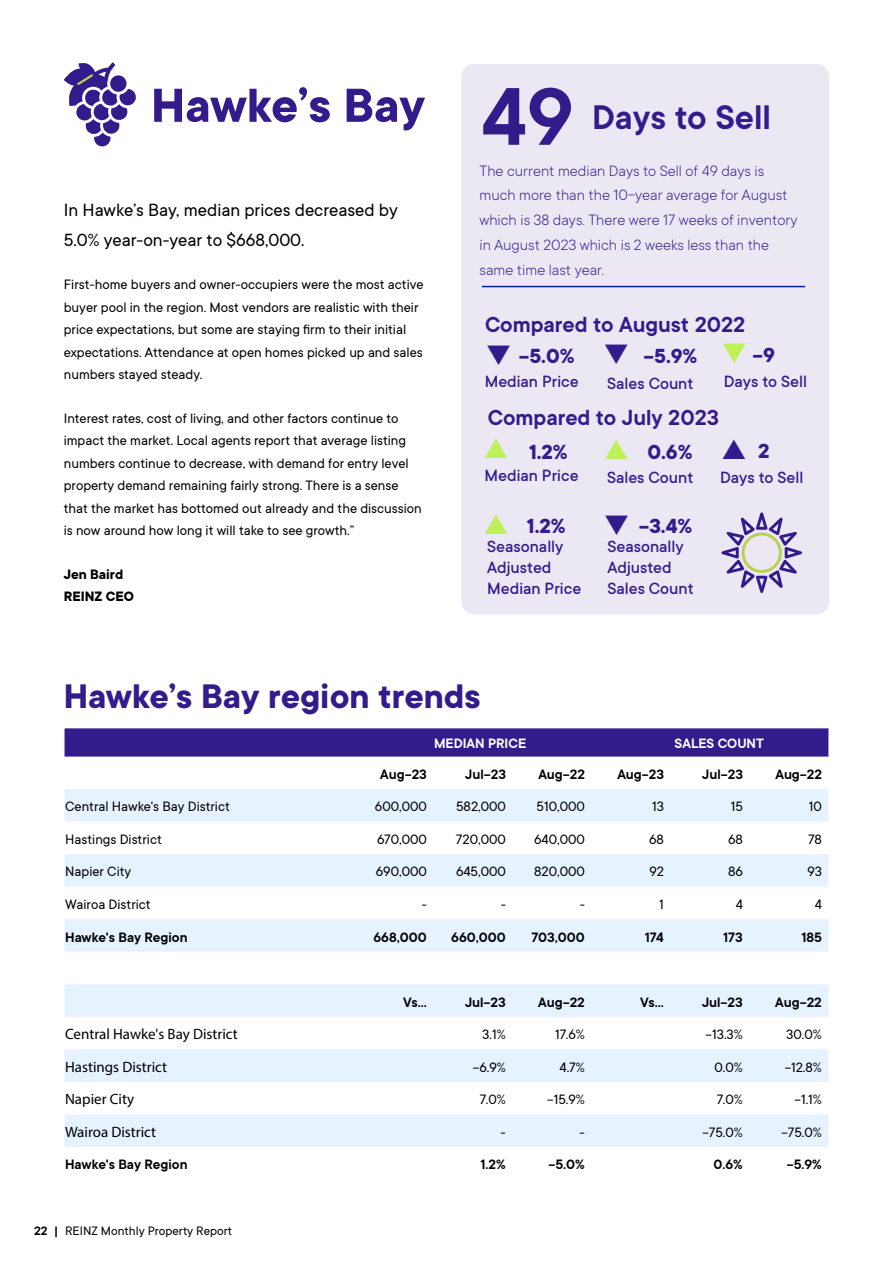
<style>
.page{position:relative;width:893px;height:1263px;background:#fff}
.page>*{position:absolute;margin:0;border:0;box-sizing:border-box;transform-origin:0 0}
.t1{font:600 90px "TT Commons";color:#331b8c}
.t2{font:700 52.5px "TT Commons";color:#331b8c}
.t3{font:600 37.65px "TT Commons";color:#331b8c}
.t4{font:700 37.5px "TT Commons";color:#331b8c}
.t5{font:600 24px "TT Commons";color:#331b8c}
.t6{font:700 22.5px "TT Commons";color:#331b8c}
.t7{font:19.5px/29.2px "TT Commons";color:#000}
.t8{font:500 18px/21px "TT Commons";color:#331b8c}
.t9{font:300 16.5px/24.8px "TT Commons";color:#331b8c}
.t10{font:15px/22.5px "TT Commons";color:#000}
.t11{font:600 15px "TT Commons";color:#000}
.t12{font:15px "Myriad Pro";color:#000}
.t13{font:600 15px "TT Commons";color:#fff}
.t14{font:700 15px/22.5px "TT Commons";color:#000}
.t15{font:13.5px "TT Commons";color:#000}
.s1{color:#bef05a}
.s2{font-weight:600}
</style>
<div class="page">
<svg style="left:64px;top:62px;width:72px;height:85px"></svg>
<div style="left:65px;top:728px;width:763px;height:29px;background:#331b8c"></div>
<svg style="left:65px;top:789px;width:763px;height:358px;fill:#e6f2ff"></svg>
<div style="left:461px;top:64px;width:368px;height:550px;background:#ebe8f4;border-radius:13px"></div>
<hr style="left:482px;top:286px;width:323px;height:1px;background:#031f8f">
<svg style="left:721px;top:512px;width:81px;height:81px"></svg>
<h2 class="t2" style="left:151px;top:76px;width:276px">Hawke’s Bay</h2>
<h3 class="t7" style="left:64px;top:196px;width:336px">In Hawke’s Bay, median prices decreased by<br>5.0% year-on-year to $668,000.</h3>
<p class="t10" style="left:64px;top:273px;width:361px">First-home buyers and owner-occupiers were the most active buyer pool in the region. Most vendors are realistic with their price expectations, but some are staying firm to their initial expectations. Attendance at open homes picked up and sales numbers stayed steady.</p>
<p class="t10" style="left:64px;top:407px;width:359px">Interest rates, cost of living, and other factors continue to impact the market. Local agents report that average listing numbers continue to decrease, with demand for entry level property demand remaining fairly strong. There is a sense that the market has bottomed out already and the discussion is now around how long it will take to see growth.”</p>
<p class="t14" style="left:64px;top:563px;width:72px">Jen Baird<br>REINZ CEO</p>
<h1 class="t1" style="left:481px;top:67px;width:94px">49</h1>
<p class="t9" style="left:479px;top:158px;width:319px">The current median Days to Sell of 49 days is much more than the 10-year average for August which is 38 days. There were 17 weeks of inventory in August 2023 which is 2 weeks less than the same time last year.</p>
<h3 class="t3" style="left:592px;top:97px;width:180px">Days to Sell</h3>
<h3 class="t5" style="left:485px;top:312px;width:262px">Compared to August 2022</h3>
<p class="t8" style="left:485px;top:371px;width:96px">Median Price</p>
<p class="t8" style="left:607px;top:373px;width:88px">Sales Count</p>
<p class="t8" style="left:724px;top:371px;width:85px">Days to Sell</p>
<h3 class="t6" style="left:485px;top:343px;width:291px">❑ -5.0% ❑ -5.9% <span class="s1">❑</span> -9</h3>
<h3 class="t5" style="left:488px;top:405px;width:233px">Compared to July 2023</h3>
<h3 class="t6" style="left:529px;top:440px;width:40px">1.2%</h3>
<h3 class="t6" style="left:647px;top:440px;width:47px">0.6%</h3>
<h3 class="t6" style="left:758px;top:439px;width:13px">2</h3>
<p class="t8" style="left:484px;top:465px;width:96px">Median Price</p>
<p class="t8" style="left:607px;top:467px;width:88px">Sales Count</p>
<p class="t8" style="left:720px;top:467px;width:85px">Days to Sell</p>
<h3 class="t6" style="left:527px;top:513px;width:40px">1.2%</h3>
<h3 class="t6" style="left:639px;top:513px;width:55px">-3.4%</h3>
<p class="t8" style="left:487px;top:536px;width:96px">Seasonally<br>Adjusted<br>Median Price</p>
<p class="t8" style="left:607px;top:536px;width:88px">Seasonally<br>Adjusted<br>Sales Count</p>
<h3 class="t4" style="left:64px;top:676px;width:419px">Hawke’s Bay region trends</h3>
<p class="t13" style="left:434px;top:735px;width:94px">MEDIAN PRICE</p>
<p class="t13" style="left:675px;top:735px;width:91px">SALES COUNT</p>
<p class="t11" style="left:380px;top:766px;width:48px">Aug-23</p>
<p class="t11" style="left:465px;top:766px;width:42px">Jul-23</p>
<p class="t11" style="left:538px;top:766px;width:48px">Aug-22</p>
<p class="t11" style="left:617px;top:766px;width:48px">Aug-23</p>
<p class="t11" style="left:702px;top:766px;width:42px">Jul-23</p>
<p class="t11" style="left:775px;top:766px;width:48px">Aug-22</p>
<p class="t10" style="left:65px;top:796px;width:166px">Central Hawke's Bay District</p>
<p class="t10" style="left:375px;top:796px;width:53px">600,000</p>
<p class="t10" style="left:456px;top:796px;width:51px">582,000</p>
<p class="t10" style="left:537px;top:796px;width:50px">510,000</p>
<p class="t10" style="left:652px;top:796px;width:13px">13</p>
<p class="t10" style="left:731px;top:796px;width:14px">15</p>
<p class="t10" style="left:809px;top:796px;width:15px">10</p>
<p class="t10" style="left:65px;top:828px;width:98px">Hastings District</p>
<p class="t10" style="left:377px;top:828px;width:51px">670,000</p>
<p class="t10" style="left:456px;top:828px;width:51px">720,000</p>
<p class="t10" style="left:534px;top:828px;width:52px">640,000</p>
<p class="t10" style="left:649px;top:828px;width:16px">68</p>
<p class="t10" style="left:728px;top:828px;width:16px">68</p>
<p class="t10" style="left:808px;top:828px;width:15px">78</p>
<p class="t10" style="left:65px;top:861px;width:68px">Napier City</p>
<p class="t10" style="left:376px;top:861px;width:52px">690,000</p>
<p class="t10" style="left:456px;top:861px;width:51px">645,000</p>
<p class="t10" style="left:534px;top:861px;width:52px">820,000</p>
<p class="t10" style="left:649px;top:861px;width:16px">92</p>
<p class="t10" style="left:728px;top:861px;width:16px">86</p>
<p class="t10" style="left:807px;top:861px;width:16px">93</p>
<p class="t10" style="left:65px;top:893px;width:87px">Wairoa District</p>
<p class="t10" style="left:422px;top:893px;width:7px">-</p>
<p class="t10" style="left:501px;top:893px;width:7px">-</p>
<p class="t10" style="left:580px;top:893px;width:7px">-</p>
<p class="t10" style="left:659px;top:893px;width:6px">1</p>
<p class="t10" style="left:736px;top:893px;width:9px">4</p>
<p class="t10" style="left:815px;top:893px;width:9px">4</p>
<p class="t11" style="left:65px;top:929px;width:124px">Hawke's Bay Region</p>
<p class="t11" style="left:373px;top:929px;width:55px">668,000</p>
<p class="t11" style="left:451px;top:929px;width:56px">660,000</p>
<p class="t11" style="left:531px;top:929px;width:55px">703,000</p>
<p class="t11" style="left:645px;top:929px;width:21px">174</p>
<p class="t11" style="left:723px;top:929px;width:21px">173</p>
<p class="t11" style="left:801px;top:929px;width:22px">185</p>
<p class="t11" style="left:403px;top:994px;width:25px">Vs…</p>
<p class="t11" style="left:465px;top:994px;width:42px">Jul-23</p>
<p class="t11" style="left:538px;top:994px;width:48px">Aug-22</p>
<p class="t11" style="left:640px;top:994px;width:25px">Vs…</p>
<p class="t11" style="left:702px;top:994px;width:42px">Jul-23</p>
<p class="t11" style="left:775px;top:994px;width:48px">Aug-22</p>
<p class="t12" style="left:65px;top:1025px;width:174px">Central Hawke's Bay District</p>
<p class="t10" style="left:482px;top:1023px;width:25px">3.1%</p>
<p class="t10" style="left:555px;top:1023px;width:31px">17.6%</p>
<p class="t10" style="left:706px;top:1023px;width:39px">-13.3%</p>
<p class="t10" style="left:786px;top:1023px;width:37px">30.0%</p>
<p class="t12" style="left:65px;top:1057px;width:104px">Hastings District</p>
<p class="t10" style="left:473px;top:1056px;width:34px">-6.9%</p>
<p class="t10" style="left:559px;top:1056px;width:27px">4.7%</p>
<p class="t10" style="left:714px;top:1056px;width:30px">0.0%</p>
<p class="t10" style="left:785px;top:1056px;width:39px">-12.8%</p>
<p class="t12" style="left:65px;top:1090px;width:71px">Napier City</p>
<p class="t10" style="left:480px;top:1088px;width:27px">7.0%</p>
<p class="t10" style="left:547px;top:1088px;width:39px">-15.9%</p>
<p class="t10" style="left:717px;top:1088px;width:27px">7.0%</p>
<p class="t10" style="left:794px;top:1088px;width:29px">-1.1%</p>
<p class="t12" style="left:65px;top:1122px;width:93px">Wairoa District</p>
<p class="t10" style="left:501px;top:1121px;width:7px">-</p>
<p class="t10" style="left:580px;top:1121px;width:7px">-</p>
<p class="t10" style="left:702px;top:1121px;width:42px">-75.0%</p>
<p class="t10" style="left:781px;top:1121px;width:42px">-75.0%</p>
<p class="t11" style="left:65px;top:1156px;width:124px">Hawke's Bay Region</p>
<p class="t11" style="left:481px;top:1156px;width:27px">1.2%</p>
<p class="t11" style="left:548px;top:1156px;width:38px">-5.0%</p>
<p class="t11" style="left:713px;top:1156px;width:31px">0.6%</p>
<p class="t11" style="left:787px;top:1156px;width:37px">-5.9%</p>
<p class="t15" style="left:34px;top:1224px;width:200px"><span class="s2">22 |</span> REINZ Monthly Property Report</p>
</div>
